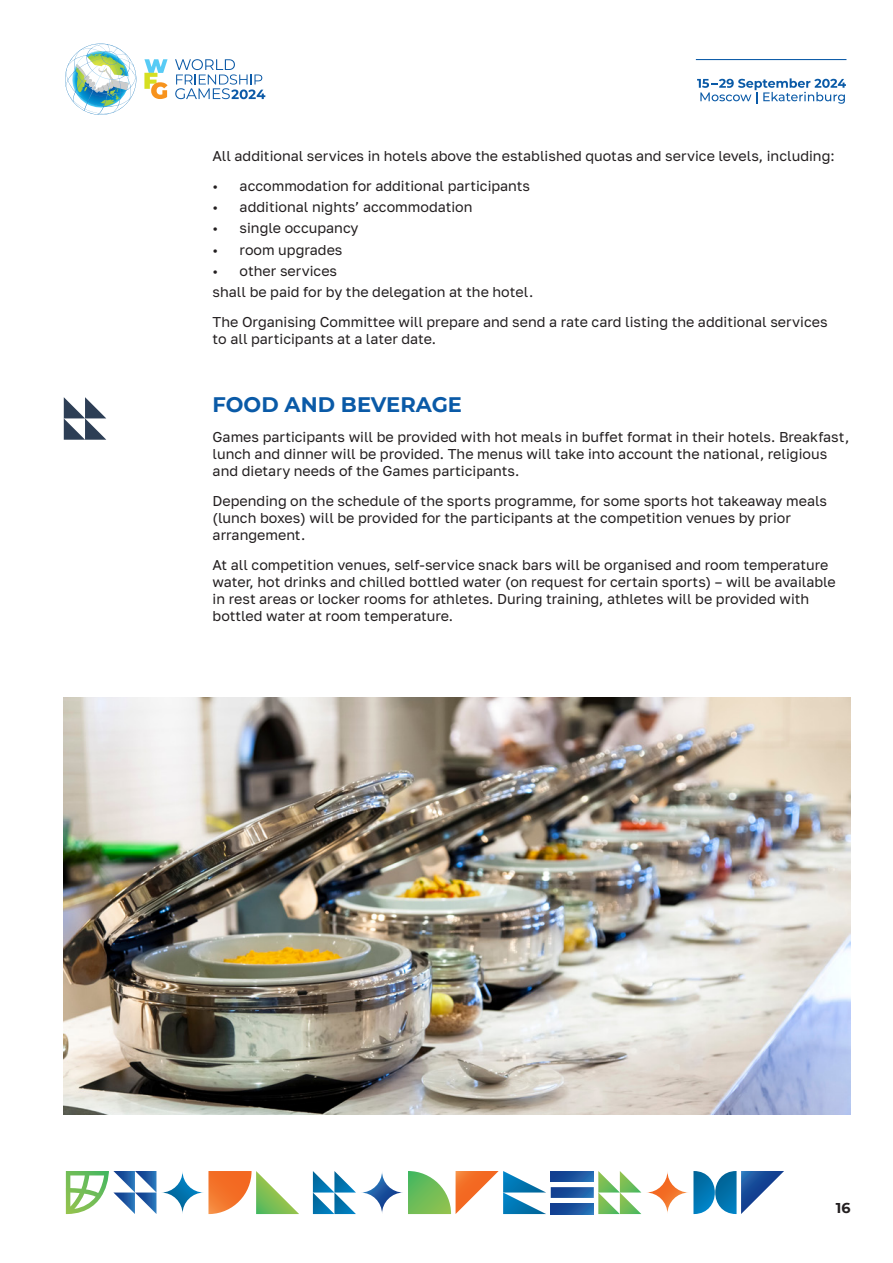
<style>
.page{position:relative;width:893px;height:1263px;background:#fff}
.page>*{position:absolute;margin:0;border:0;box-sizing:border-box;transform-origin:0 0}
.t1{font:700 21px "Montserrat";color:#0a5aa7}
.t2{font:14.25px/17.1px "Golos Text";color:#231f20}
.t3{font:700 14.25px "Montserrat";color:#231f20}
</style>
<div class="page">
<hr style="left:696px;top:59px;width:150px;height:1px;background:#0a5aa7">
<svg style="left:646px;top:1171px;width:43px;height:43px"></svg>
<svg style="left:693px;top:1171px;width:91px;height:43px"></svg>
<svg style="left:360px;top:1171px;width:44px;height:43px"></svg>
<svg style="left:313px;top:1171px;width:43px;height:43px"></svg>
<svg style="left:408px;top:1171px;width:233px;height:43px"></svg>
<svg style="left:208px;top:1171px;width:91px;height:43px"></svg>
<svg style="left:161px;top:1171px;width:43px;height:43px"></svg>
<svg style="left:66px;top:1171px;width:90px;height:43px"></svg>
<svg style="left:175px;top:59px;width:90px;height:40px"></svg>
<img style="left:65px;top:44px;width:71px;height:71px">
<svg style="left:144px;top:59px;width:24px;height:40px"></svg>
<svg style="left:697px;top:78px;width:149px;height:26px"></svg>
<img style="left:64px;top:697px;width:786px;height:417px">
<svg style="left:64px;top:397px;width:42px;height:43px"></svg>
<p class="t2" style="left:213px;top:147px;width:624px">All additional services in hotels above the established quotas and service levels, including:</p>
<p class="t2" style="left:213px;top:177px;width:319px">• accommodation for additional participants</p>
<p class="t2" style="left:213px;top:198px;width:261px">• additional nights’ accommodation</p>
<p class="t2" style="left:213px;top:219px;width:147px">• single occupancy</p>
<p class="t2" style="left:213px;top:241px;width:131px">• room upgrades</p>
<p class="t2" style="left:213px;top:260px;width:320px;line-height:21.3px">• other services<br>shall be paid for by the delegation at the hotel.</p>
<p class="t2" style="left:213px;top:313px;width:616px">The Organising Committee will prepare and send a rate card listing the additional services to all participants at a later date.</p>
<h1 class="t1" style="left:213px;top:389px;width:251px">FOOD AND BEVERAGE</h1>
<p class="t2" style="left:213px;top:428px;width:638px">Games participants will be provided with hot meals in buffet format in their hotels. Breakfast, lunch and dinner will be provided. The menus will take into account the national, religious and dietary needs of the Games participants.</p>
<p class="t2" style="left:213px;top:492px;width:616px">Depending on the schedule of the sports programme, for some sports hot takeaway meals (lunch boxes) will be provided for the participants at the competition venues by prior arrangement.</p>
<p class="t2" style="left:213px;top:556px;width:625px">At all competition venues, self-service snack bars will be organised and room temperature water, hot drinks and chilled bottled water (on request for certain sports) – will be available in rest areas or locker rooms for athletes. During training, athletes will be provided with bottled water at room temperature.</p>
<p class="t3" style="left:836px;top:1197px;width:16px">16</p>
</div>
